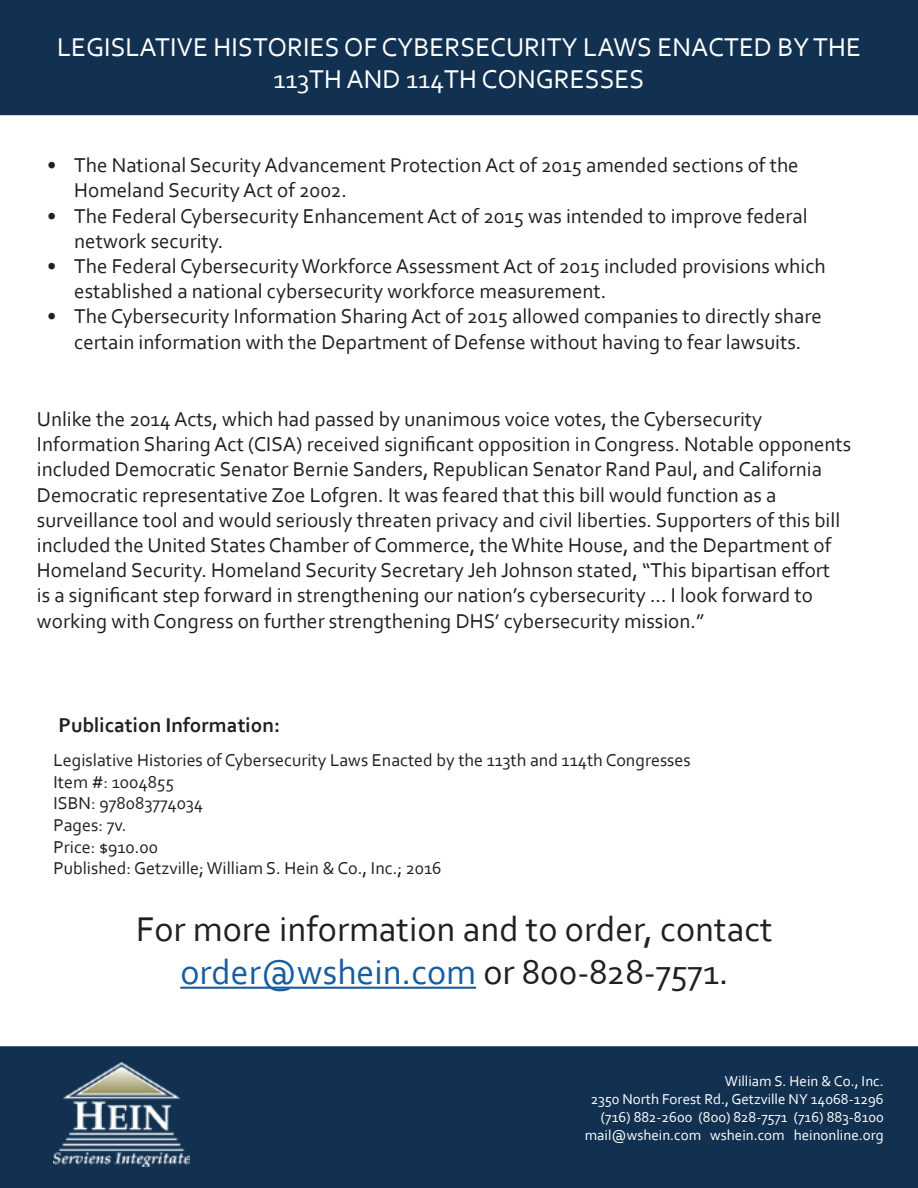
<style>
.page{position:relative;width:918px;height:1188px;background:#fff}
.page>*{position:absolute;margin:0;border:0;box-sizing:border-box;transform-origin:0 0}
.t1{font:36px "Corbel";color:#231f20}
.t2{font:36px "Corbel";color:#175d9e}
.t3{font:27px/32.4px "Corbel";color:#fff;text-align:center}
.t4{font:21px/25.2px "Corbel";color:#231f20}
.t5{font:700 21px "Corbel";color:#231f20}
.t6{font:18px "Corbel";color:#231f20}
.t7{font:15px "Corbel";color:#fff}
.s1{color:#231f20}
</style>
<div class="page">
<div style="left:1px;top:1047px;width:916px;height:140px;background:#123150"></div>
<div style="left:0;top:1046px;width:918px;height:142px;border:2px solid #123150"></div>
<hr style="left:180px;top:987px;width:296px;height:2px;background:#175d9e">
<div style="left:1px;top:1px;width:916px;height:113px;background:#123150"></div>
<div style="left:0;top:0;width:918px;height:115px;border:2px solid #123150"></div>
<img style="left:54px;top:1062px;width:135px;height:104px">
<p class="t3" style="left:57px;top:30px;width:805px">LEGISLATIVE HISTORIES OF CYBERSECURITY LAWS ENACTED BY THE<br>113TH AND 114TH CONGRESSES</p>
<p class="t4" style="left:74px;top:152px;width:726px;text-indent:-27px">• The National Security Advancement Protection Act of 2015 amended sections of the<br>Homeland Security Act of 2002.</p>
<p class="t4" style="left:74px;top:203px;width:735px;text-indent:-27px">• The Federal Cybersecurity Enhancement Act of 2015 was intended to improve federal network security.</p>
<p class="t4" style="left:74px;top:253px;width:753px;text-indent:-27px">• The Federal Cybersecurity Workforce Assessment Act of 2015 included provisions which established a national cybersecurity workforce measurement.</p>
<p class="t4" style="left:47px;top:303px;width:776px;text-align:center">• The Cybersecurity Information Sharing Act of 2015 allowed companies to directly share certain information with the Department of Defense without having to fear lawsuits.</p>
<p class="t4" style="left:37px;top:406px;width:816px">Unlike the 2014 Acts, which had passed by unanimous voice votes, the Cybersecurity Information Sharing Act (CISA) received significant opposition in Congress. Notable opponents included Democratic Senator Bernie Sanders, Republican Senator Rand Paul, and California Democratic representative Zoe Lofgren. It was feared that this bill would function as a surveillance tool and would seriously threaten privacy and civil liberties. Supporters of this bill included the United States Chamber of Commerce, the White House, and the Department of Homeland Security. Homeland Security Secretary Jeh Johnson stated, “This bipartisan effort<br>is a significant step forward in strengthening our nation’s cybersecurity ... I look forward to working with Congress on further strengthening DHS’ cybersecurity mission.”</p>
<p class="t5" style="left:58px;top:712px;width:223px">Publication Information:</p>
<p class="t6" style="left:54px;top:749px;width:639px">Legislative Histories of Cybersecurity Laws Enacted by the 113th and 114th Congresses</p>
<p class="t6" style="left:54px;top:771px;width:122px">Item #: 1004855</p>
<p class="t6" style="left:54px;top:792px;width:151px">ISBN: 978083774034</p>
<p class="t6" style="left:54px;top:814px;width:75px">Pages: 7v.</p>
<p class="t6" style="left:54px;top:835px;width:106px">Price: $910.00</p>
<p class="t6" style="left:54px;top:857px;width:389px">Published: Getzville; William S. Hein &amp; Co., Inc.; 2016</p>
<p class="t1" style="left:136px;top:907px;width:638px">For more information and to order, contact</p>
<p class="t2" style="left:180px;top:950px;width:550px">order@wshein.com <span class="s1">or 800-828-7571.</span></p>
<p class="t7" style="left:725px;top:1071px;width:160px">William S. Hein &amp; Co., Inc.</p>
<p class="t7" style="left:591px;top:1089px;width:294px">2350 North Forest Rd., Getzville NY 14068-1296</p>
<p class="t7" style="left:601px;top:1107px;width:285px">(716) 882-2600 (800) 828-7571 (716) 883-8100</p>
<p class="t7" style="left:585px;top:1125px;width:300px">mail@wshein.com wshein.com heinonline.org</p>
</div>
